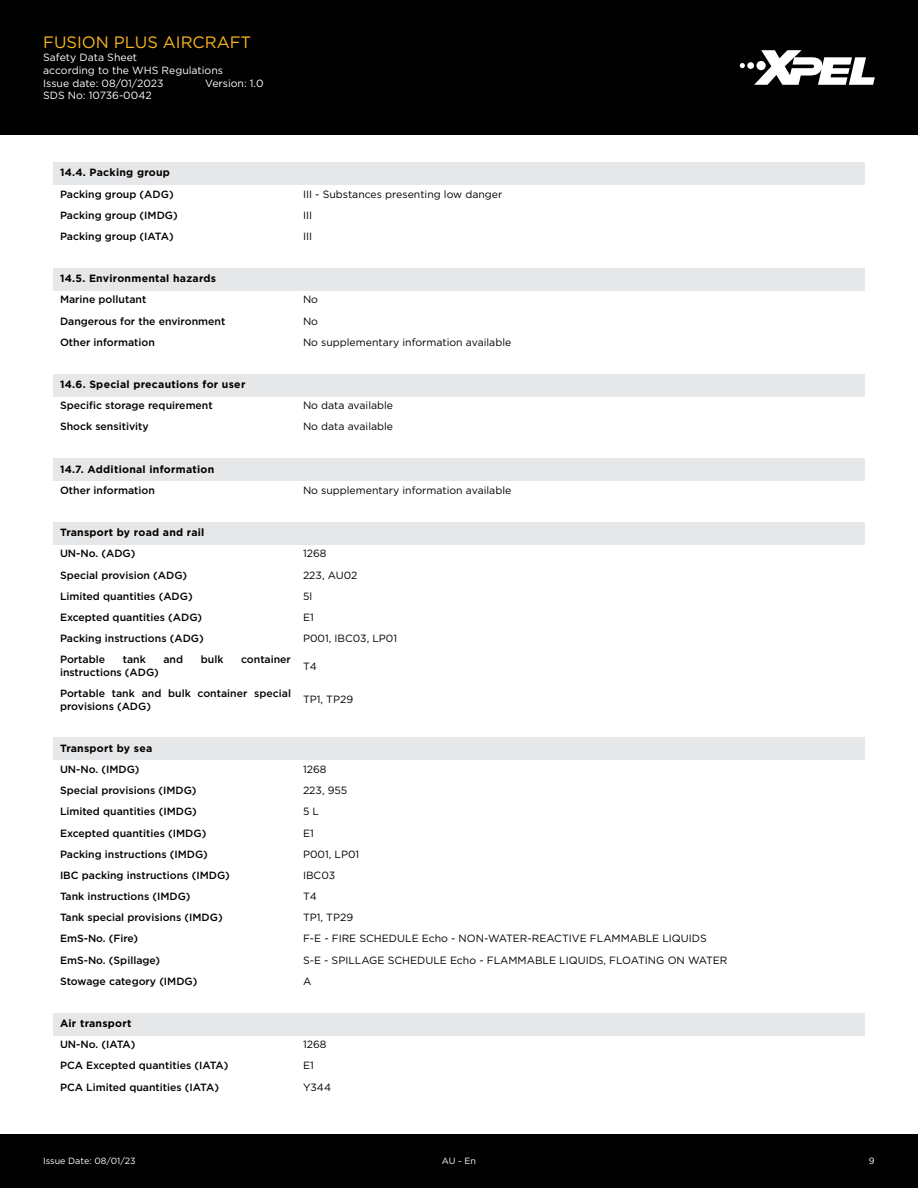
<style>
.page{position:relative;width:918px;height:1188px;background:#fff}
.page>*{position:absolute;margin:0;border:0;box-sizing:border-box;transform-origin:0 0}
.t1{font:16.5px "Gotham Pro";color:#fcb61c}
.t2{font:500 10.5px/12.6px "Gotham Pro";color:#010101}
.t3{font:10.5px "Gotham Pro";color:#010101}
.t4{font:700 10.5px "Gotham Pro";letter-spacing:.025em;color:#010101}
.t5{font:10.5px/12.6px "Gotham Pro";color:#fff}
.t6{font:9px "Gotham Pro";color:#fff}
</style>
<div class="page">
<div style="left:0;top:0;width:918px;height:135px;background:#010101"></div>
<svg style="left:740px;top:50px;width:135px;height:35px"></svg>
<div style="left:0;top:1134px;width:918px;height:54px;background:#010101"></div>
<div style="left:53px;top:162px;width:812px;height:23px;background:#e6e7e9"></div>
<div style="left:53px;top:268px;width:812px;height:23px;background:#e6e7e9"></div>
<div style="left:53px;top:374px;width:812px;height:22px;background:#e6e7e9"></div>
<div style="left:53px;top:458px;width:812px;height:23px;background:#e6e7e9"></div>
<div style="left:53px;top:522px;width:812px;height:23px;background:#e6e7e9"></div>
<div style="left:53px;top:737px;width:812px;height:23px;background:#e6e7e9"></div>
<div style="left:53px;top:1013px;width:812px;height:22px;background:#e6e7e9"></div>
<h1 class="t1" style="left:43px;top:33px;width:210px">FUSION PLUS AIRCRAFT</h1>
<p class="t5" style="left:43px;top:51px;width:181px">Safety Data Sheet<br>according to the WHS Regulations<br>Issue date: 08/01/2023</p>
<p class="t5" style="left:205px;top:77px;width:60px">Version: 1.0</p>
<p class="t5" style="left:43px;top:89px;width:110px">SDS No: 10736-0042</p>
<p class="t4" style="left:60px;top:167px;width:111px">14.4. Packing group</p>
<p class="t2" style="left:60px;top:187px;width:115px">Packing group (ADG)</p>
<p class="t3" style="left:303px;top:188px;width:201px">III - Substances presenting low danger</p>
<p class="t2" style="left:60px;top:208px;width:119px">Packing group (IMDG)</p>
<p class="t3" style="left:303px;top:209px;width:11px">III</p>
<p class="t2" style="left:60px;top:230px;width:115px">Packing group (IATA)</p>
<p class="t3" style="left:303px;top:230px;width:11px">III</p>
<p class="t4" style="left:60px;top:272px;width:158px">14.5. Environmental hazards</p>
<p class="t2" style="left:60px;top:293px;width:88px">Marine pollutant</p>
<p class="t3" style="left:303px;top:294px;width:17px">No</p>
<p class="t2" style="left:60px;top:314px;width:167px">Dangerous for the environment</p>
<p class="t3" style="left:303px;top:315px;width:17px">No</p>
<p class="t2" style="left:60px;top:335px;width:97px">Other information</p>
<p class="t3" style="left:303px;top:336px;width:210px">No supplementary information available</p>
<p class="t4" style="left:60px;top:378px;width:187px">14.6. Special precautions for user</p>
<p class="t2" style="left:60px;top:399px;width:154px">Specific storage requirement</p>
<p class="t3" style="left:303px;top:400px;width:92px">No data available</p>
<p class="t2" style="left:60px;top:420px;width:90px">Shock sensitivity</p>
<p class="t3" style="left:303px;top:421px;width:92px">No data available</p>
<p class="t4" style="left:60px;top:463px;width:156px">14.7. Additional information</p>
<p class="t2" style="left:60px;top:484px;width:97px">Other information</p>
<p class="t3" style="left:303px;top:484px;width:210px">No supplementary information available</p>
<p class="t4" style="left:60px;top:526px;width:146px">Transport by road and rail</p>
<p class="t2" style="left:60px;top:547px;width:77px">UN-No. (ADG)</p>
<p class="t3" style="left:303px;top:548px;width:25px">1268</p>
<p class="t2" style="left:60px;top:568px;width:129px">Special provision (ADG)</p>
<p class="t3" style="left:303px;top:569px;width:56px">223, AU02</p>
<p class="t2" style="left:60px;top:589px;width:134px">Limited quantities (ADG)</p>
<p class="t3" style="left:303px;top:590px;width:11px">5l</p>
<p class="t2" style="left:60px;top:611px;width:144px">Excepted quantities (ADG)</p>
<p class="t3" style="left:303px;top:611px;width:12px">E1</p>
<p class="t2" style="left:60px;top:632px;width:145px">Packing instructions (ADG)</p>
<p class="t3" style="left:303px;top:633px;width:96px">P001, IBC03, LP01</p>
<p class="t2" style="left:60px;top:653px;width:47px">Portable</p>
<p class="t2" style="left:123px;top:653px;width:25px">tank</p>
<p class="t2" style="left:163px;top:653px;width:21px">and</p>
<p class="t2" style="left:201px;top:653px;width:24px">bulk</p>
<p class="t2" style="left:241px;top:653px;width:51px">container</p>
<p class="t2" style="left:60px;top:666px;width:100px">instructions (ADG)</p>
<p class="t3" style="left:303px;top:660px;width:15px">T4</p>
<p class="t2" style="left:60px;top:687px;width:233px">Portable tank and bulk container special provisions (ADG)</p>
<p class="t3" style="left:303px;top:694px;width:52px">TP1, TP29</p>
<p class="t4" style="left:60px;top:742px;width:94px">Transport by sea</p>
<p class="t2" style="left:60px;top:763px;width:81px">UN-No. (IMDG)</p>
<p class="t3" style="left:303px;top:764px;width:25px">1268</p>
<p class="t2" style="left:60px;top:784px;width:138px">Special provisions (IMDG)</p>
<p class="t3" style="left:303px;top:785px;width:46px">223, 955</p>
<p class="t2" style="left:60px;top:805px;width:138px">Limited quantities (IMDG)</p>
<p class="t3" style="left:303px;top:806px;width:18px">5 L</p>
<p class="t2" style="left:60px;top:826px;width:148px">Excepted quantities (IMDG)</p>
<p class="t3" style="left:303px;top:827px;width:12px">E1</p>
<p class="t2" style="left:60px;top:847px;width:149px">Packing instructions (IMDG)</p>
<p class="t3" style="left:303px;top:848px;width:58px">P001, LP01</p>
<p class="t2" style="left:60px;top:869px;width:171px">IBC packing instructions (IMDG)</p>
<p class="t3" style="left:303px;top:869px;width:34px">IBC03</p>
<p class="t2" style="left:60px;top:890px;width:132px">Tank instructions (IMDG)</p>
<p class="t3" style="left:303px;top:891px;width:15px">T4</p>
<p class="t2" style="left:60px;top:911px;width:164px">Tank special provisions (IMDG)</p>
<p class="t3" style="left:303px;top:912px;width:52px">TP1, TP29</p>
<p class="t2" style="left:60px;top:932px;width:80px">EmS-No. (Fire)</p>
<p class="t3" style="left:303px;top:933px;width:405px">F-E - FIRE SCHEDULE Echo - NON-WATER-REACTIVE FLAMMABLE LIQUIDS</p>
<p class="t2" style="left:60px;top:953px;width:102px">EmS-No. (Spillage)</p>
<p class="t3" style="left:303px;top:954px;width:426px">S-E - SPILLAGE SCHEDULE Echo - FLAMMABLE LIQUIDS, FLOATING ON WATER</p>
<p class="t2" style="left:60px;top:974px;width:139px">Stowage category (IMDG)</p>
<p class="t3" style="left:303px;top:975px;width:10px">A</p>
<p class="t4" style="left:60px;top:1017px;width:73px">Air transport</p>
<p class="t2" style="left:60px;top:1038px;width:77px">UN-No. (IATA)</p>
<p class="t3" style="left:303px;top:1039px;width:25px">1268</p>
<p class="t2" style="left:60px;top:1059px;width:170px">PCA Excepted quantities (IATA)</p>
<p class="t3" style="left:303px;top:1060px;width:12px">E1</p>
<p class="t2" style="left:60px;top:1080px;width:161px">PCA Limited quantities (IATA)</p>
<p class="t3" style="left:303px;top:1081px;width:30px">Y344</p>
<p class="t6" style="left:43px;top:1156px;width:94px">Issue Date: 08/01/23</p>
<p class="t6" style="left:442px;top:1156px;width:36px">AU - En</p>
<p class="t6" style="left:869px;top:1156px;width:7px">9</p>
</div>
